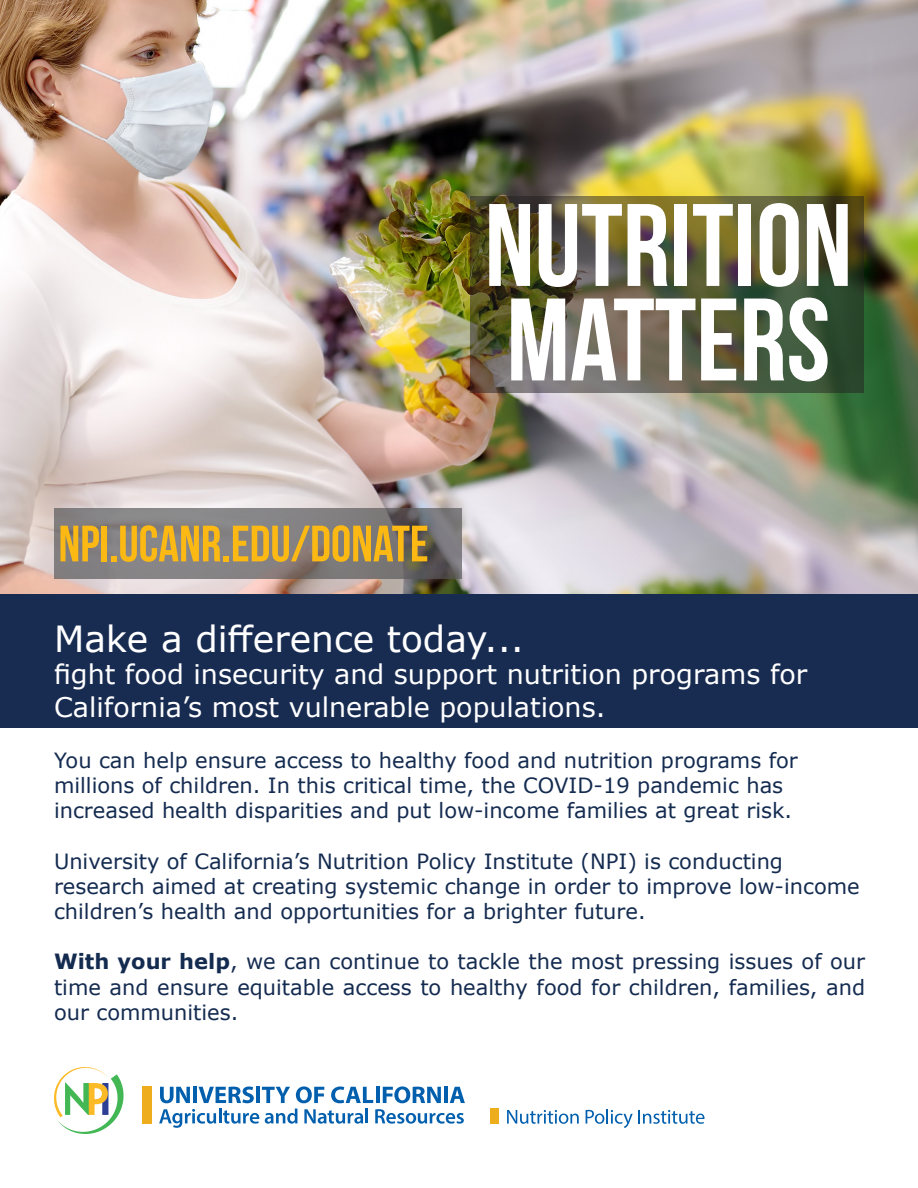
<style>
.page{position:relative;width:918px;height:1188px;background:#fff}
.page>*{position:absolute;margin:0;border:0;box-sizing:border-box;transform-origin:0 0}
.Slogan{font:117px "Bebas Neue";color:#fff}
.Contact{font:51px "Bebas Neue";color:#fdb913}
.Text_2{font:36px "Verdana";color:#fff}
.Text_2-2{font:27px "Verdana";color:#fff}
.Text{font:21px/25.2px "Verdana";color:#142b50}
.s1{font-weight:700}
</style>
<div class="page">
<div style="left:0;top:594px;width:918px;height:134px;background:#182c52"></div>
<img style="left:0;top:0;width:918px;height:594px">
<img style="left:471px;top:197px;width:393px;height:196px">
<svg style="left:54px;top:508px;width:407px;height:71px;background:#7e7a7b"></svg>
<svg style="left:54px;top:1067px;width:70px;height:67px"></svg>
<svg style="left:507px;top:1110px;width:72px;height:14px"></svg>
<svg style="left:586px;top:1109px;width:119px;height:19px"></svg>
<div style="left:490px;top:1109px;width:9px;height:15px;background:#eead1c"></div>
<svg style="left:160px;top:1087px;width:30px;height:16px"></svg>
<hr style="left:193px;top:1087px;width:4px;height:16px;background:#015fae">
<svg style="left:199px;top:1087px;width:55px;height:16px"></svg>
<hr style="left:256px;top:1087px;width:4px;height:16px;background:#015fae">
<svg style="left:262px;top:1087px;width:28px;height:16px"></svg>
<svg style="left:296px;top:1086px;width:28px;height:17px"></svg>
<svg style="left:331px;top:1087px;width:42px;height:16px"></svg>
<hr style="left:376px;top:1087px;width:4px;height:16px;background:#015fae">
<svg style="left:383px;top:1086px;width:58px;height:17px"></svg>
<hr style="left:444px;top:1087px;width:4px;height:16px;background:#015fae">
<svg style="left:450px;top:1087px;width:15px;height:16px"></svg>
<svg style="left:159px;top:1109px;width:100px;height:19px"></svg>
<svg style="left:265px;top:1109px;width:33px;height:15px"></svg>
<svg style="left:304px;top:1109px;width:64px;height:15px"></svg>
<svg style="left:375px;top:1109px;width:89px;height:15px"></svg>
<div style="left:143px;top:1086px;width:9px;height:38px;background:#eead1c"></div>
<p class="Contact" style="left:58px;top:516px;width:372px">NPI.UCANR.EDU/DONATE</p>
<p class="Slogan" style="left:485px;top:181px;width:369px">NUTRITION</p>
<p class="Slogan" style="left:507px;top:276px;width:325px">MATTERS</p>
<p class="Text_2" style="left:54px;top:614px;width:471px">Make a difference today...</p>
<p class="Text_2-2" style="left:54px;top:656px;width:755px">fight food insecurity and support nutrition programs for</p>
<p class="Text_2-2" style="left:54px;top:688px;width:553px">California’s most vulnerable populations.</p>
<p class="Text" style="left:54px;top:747px;width:745px">You can help ensure access to healthy food and nutrition programs for</p>
<p class="Text" style="left:54px;top:772px;width:731px">millions of children. In this critical time, the COVID-19 pandemic has</p>
<p class="Text" style="left:54px;top:798px;width:740px">increased health disparities and put low-income families at great risk.</p>
<p class="Text" style="left:54px;top:848px;width:731px">University of California’s Nutrition Policy Institute (NPI) is conducting</p>
<p class="Text" style="left:54px;top:873px;width:807px">research aimed at creating systemic change in order to improve low-income children’s health and opportunities for a brighter future.</p>
<p class="Text" style="left:54px;top:949px;width:813px;text-align:justify"><span class="s1">With your help</span>, we can continue to tackle the most pressing issues of our time and ensure equitable access to healthy food for children, families, and our communities.</p>
</div>
